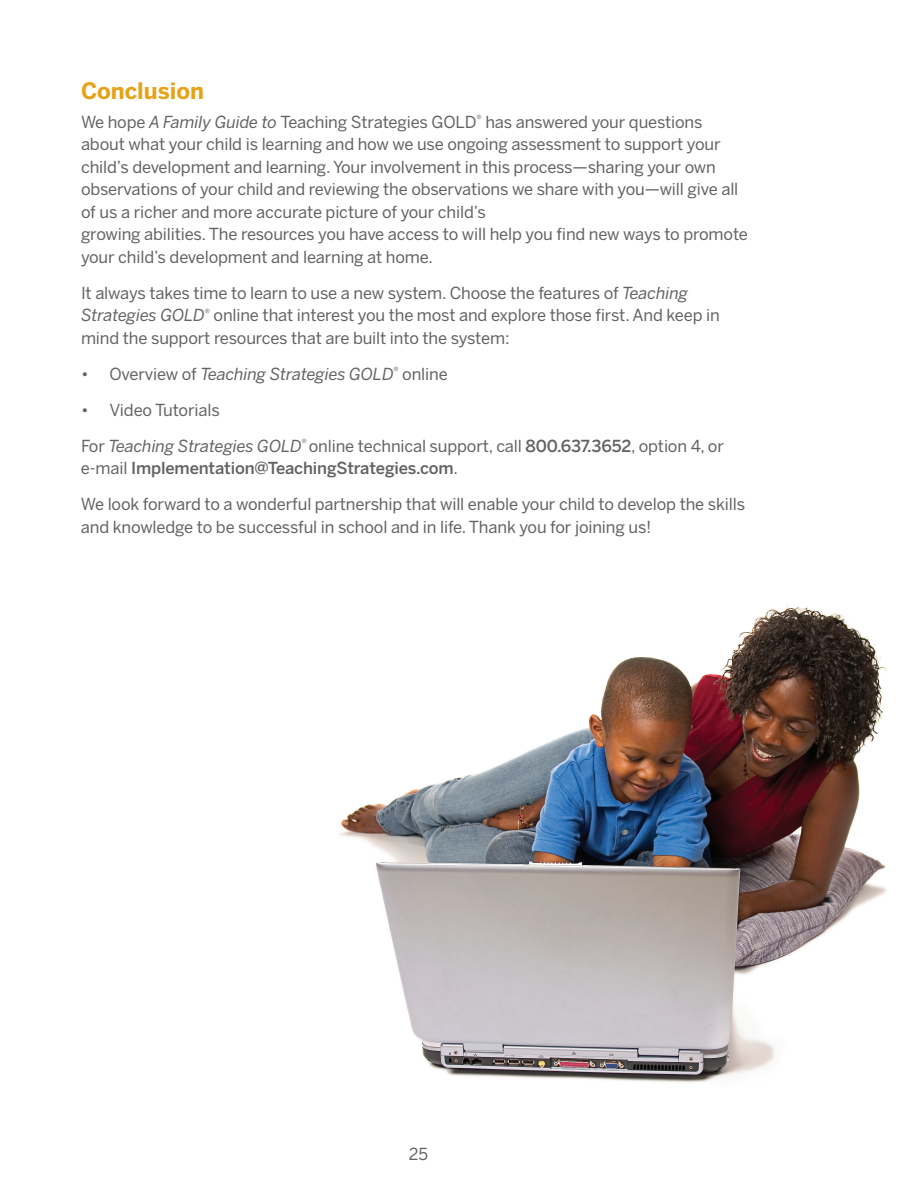
<style>
.page{position:relative;width:918px;height:1188px;background:#fff}
.page>*{position:absolute;margin:0;border:0;box-sizing:border-box;transform-origin:0 0}
.t1{font:700 22.5px "Benton Sans";color:#e6a218}
.t2{font:16.5px/22.5px "Benton Sans";letter-spacing:-.01em;color:#636366}
.t3{font:italic 16.5px "Benton Sans";letter-spacing:-.01em;color:#636366}
.s1{font-style:italic}
.s2{font-style:normal}
.s3{font-weight:500}
</style>
<div class="page">
<img style="left:339px;top:605px;width:548px;height:478px">
<h1 class="t1" style="left:81px;top:77px;width:125px">Conclusion</h1>
<p class="t2" style="left:81px;top:110px;width:669px">We hope <span class="s1">A Family Guide to</span> Teaching Strategies GOLD<sup>®</sup> has answered your questions about what your child is learning and how we use ongoing assessment to support your child’s development and learning. Your involvement in this process—sharing your own observations of your child and reviewing the observations we share with you—will give all of us a richer and more accurate picture of your child’s<br>growing abilities. The resources you have access to will help you find new ways to promote your child’s development and learning at home.</p>
<p class="t2" style="left:81px;top:281px;width:640px">It always takes time to learn to use a new system. Choose the features of <span class="s1">Teaching<br>Strategies GOLD</span><sup>®</sup> online that interest you the most and explore those first. And keep in mind the support resources that are built into the system:</p>
<p class="t3" style="left:81px;top:364px;width:368px"><span class="s2">• Overview of</span> Teaching Strategies GOLD<sup>®</sup> <span class="s2">online</span></p>
<p class="t2" style="left:81px;top:392px;width:645px;line-height:36px">• Video Tutorials<br>For <span class="s1">Teaching Strategies GOLD</span><sup>®</sup> online technical support, call <span class="s3">800.637.3652</span>, option 4, or</p>
<p class="t2" style="left:81px;top:450px;width:666px;line-height:36px">e-mail <span class="s3">I mplementation@TeachingStrategies.com</span>.<br>We look forward to a wonderful partnership that will enable your child to develop the skills</p>
<p class="t2" style="left:81px;top:515px;width:572px">and knowledge to be successful in school and in life. Thank you for joining us!</p>
<p class="t2" style="left:409px;top:1143px;width:21px">25</p>
</div>
